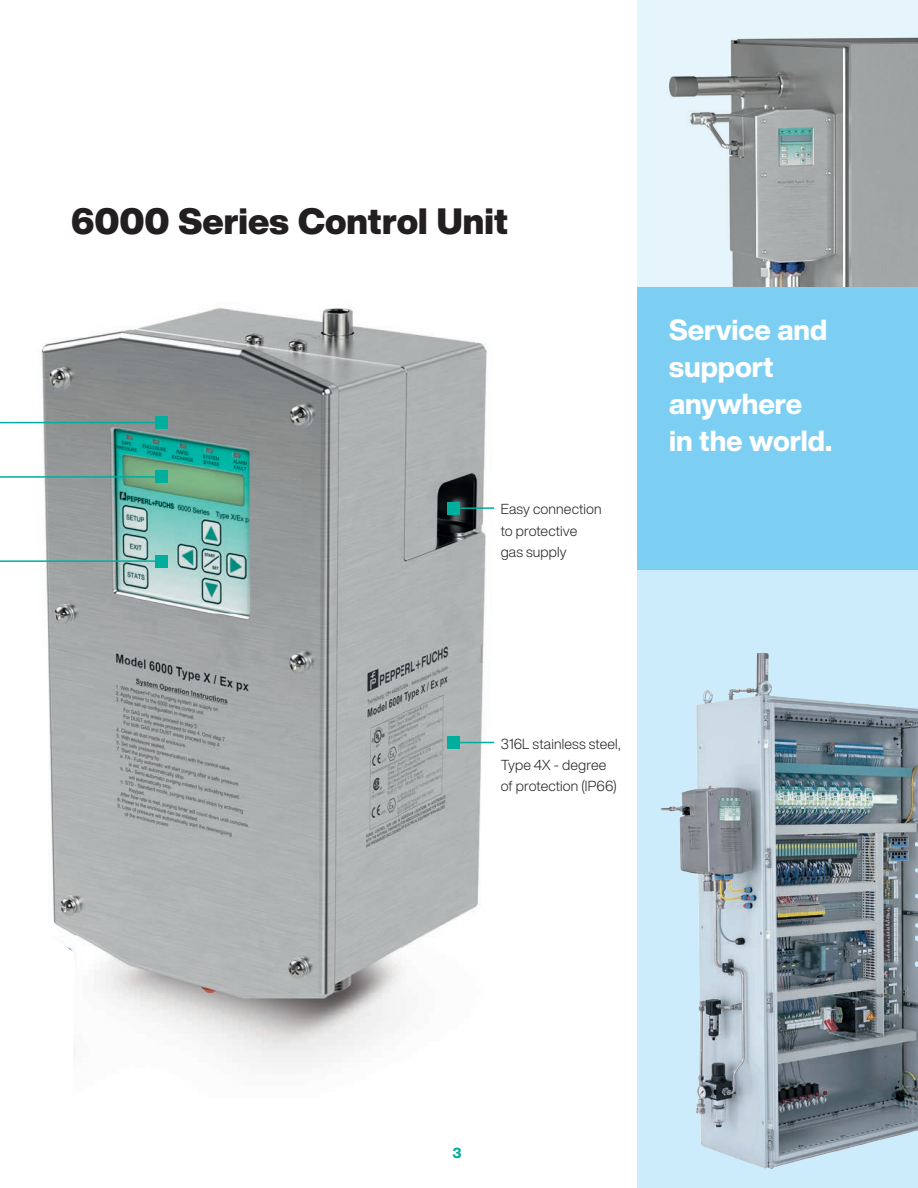
<style>
.page{position:relative;width:918px;height:1188px;background:#fff}
.page>*{position:absolute;margin:0;border:0;box-sizing:border-box;transform-origin:0 0}
.t1{font:900 36px "Helvetica Now Display";color:#231f20}
.t2{font:800 28.65px/36.9px "Helvetica Now Display";color:#fff}
.t3{font:300 14.25px/21.3px "Helvetica Now Display";letter-spacing:.01em;color:#231f20}
.t4{font:800 14.25px "Helvetica Now Display";color:#00ae9d}
</style>
<div class="page">
<div style="left:638px;top:565px;width:280px;height:623px;background:#ccecfb"></div>
<img style="left:660px;top:653px;width:258px;height:516px">
<div style="left:638px;top:0;width:280px;height:302px;background:#e5f5fc"></div>
<img style="left:669px;top:37px;width:249px;height:250px">
<img style="left:26px;top:308px;width:374px;height:628px">
<img style="left:400px;top:332px;width:95px;height:646px">
<img style="left:65px;top:936px;width:336px;height:133px">
<div style="left:447px;top:502px;width:13px;height:13px;background:#00ae9d"></div>
<hr style="left:453px;top:507px;width:41px;height:2px;background:#00ae9d">
<div style="left:447px;top:736px;width:13px;height:13px;background:#00ae9d"></div>
<hr style="left:453px;top:742px;width:41px;height:1px;background:#00ae9d">
<div style="left:155px;top:555px;width:13px;height:13px;background:#00ae9d"></div>
<hr style="left:0;top:560px;width:163px;height:2px;background:#00ae9d">
<div style="left:155px;top:416px;width:13px;height:13px;background:#00ae9d"></div>
<hr style="left:0;top:422px;width:163px;height:1px;background:#00ae9d">
<div style="left:155px;top:471px;width:13px;height:12px;background:#00ae9d"></div>
<hr style="left:0;top:476px;width:163px;height:2px;background:#00ae9d">
<div style="left:638px;top:287px;width:280px;height:282px;background:#7ccff2"></div>
<h1 class="t1" style="left:71px;top:196px;width:438px">6000 Series Control Unit</h1>
<p class="t3" style="left:501px;top:498px;width:103px">Easy connection to protective gas supply</p>
<h2 class="t2" style="left:669px;top:312px;width:165px">Service and support anywhere in the world.</h2>
<p class="t3" style="left:501px;top:733px;width:121px">316L stainless steel,<br>Type 4X - degree of protection (IP66)</p>
<p class="t4" style="left:453px;top:1143px;width:11px">3</p>
</div>
